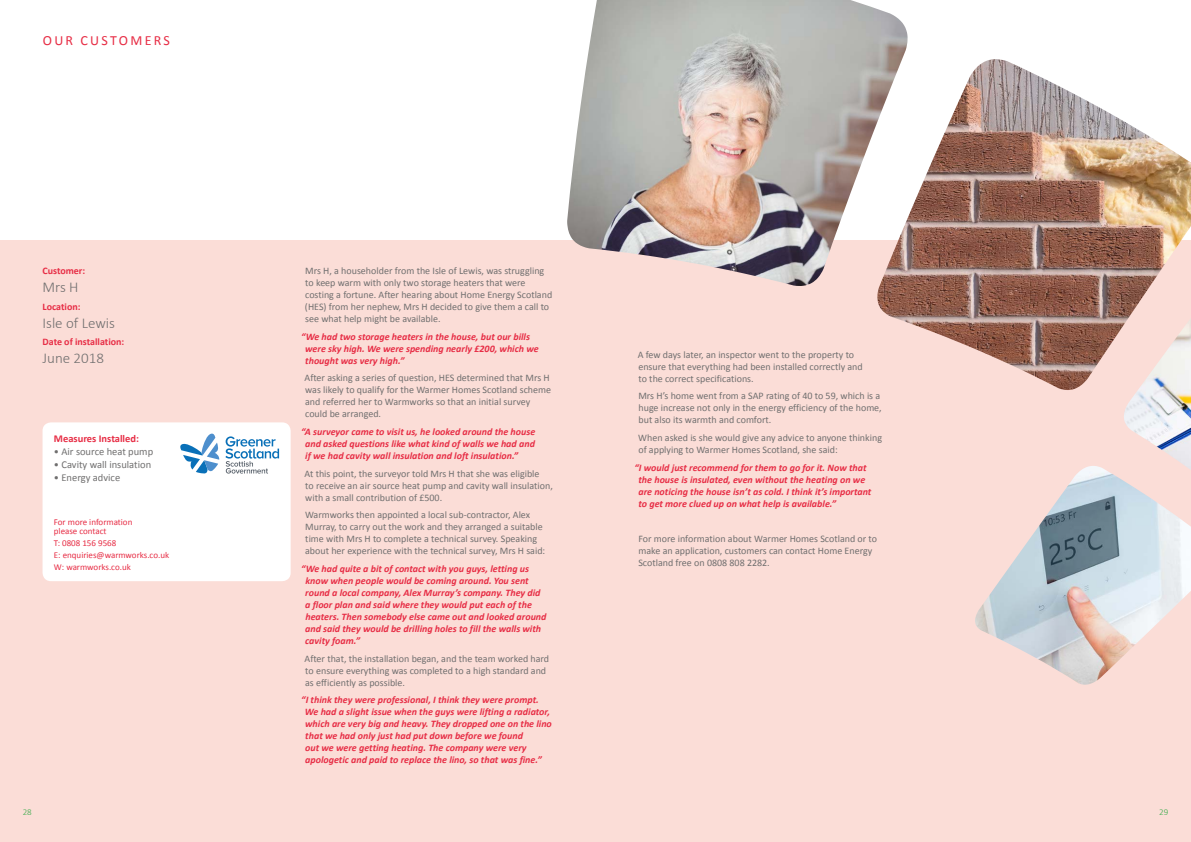
<style>
.page{position:relative;width:1191px;height:842px;background:#fff}
.page>*{position:absolute;margin:0;border:0;box-sizing:border-box;transform-origin:0 0}
.t1{font:300 15px "Calibri";color:#706f6f}
.t2{font:14px "Calibri";letter-spacing:.165em;color:#e72d45}
.t3{font:10.5px "Calibri";color:#706f6f}
.t4{font:700 10.5px "Calibri";color:#e72d45}
.t5{font:10px/12px "Calibri";color:#706f6f}
.t6{font:italic 700 10px/12px "Calibri";color:#e72d45}
.t7{font:700 10px "Calibri";color:#e72d45}
.t8{font:9px/11.8px "Calibri";color:#e72d45}
.t9{font:300 9px "Calibri";color:#37ab49}
</style>
<div class="page">
<div style="left:0;top:241px;width:1191px;height:601px;background:#fbddd7"></div>
<img style="left:975px;top:466px;width:216px;height:219px">
<img style="left:877px;top:59px;width:314px;height:331px">
<img style="left:567px;top:0;width:340px;height:286px">
<img style="left:1123px;top:318px;width:68px;height:152px">
<div style="left:43px;top:422px;width:248px;height:159px;background:#fff;border-radius:9px"></div>
<svg style="left:225px;top:436px;width:54px;height:38px"></svg>
<svg style="left:180px;top:434px;width:39px;height:40px"></svg>
<h2 class="t2" style="left:43px;top:31px;width:129px">OUR CUSTOMERS</h2>
<p class="t7" style="left:43px;top:264px;width:44px">Customer:</p>
<h1 class="t1" style="left:43px;top:278px;width:38px">Mrs H</h1>
<p class="t7" style="left:43px;top:300px;width:40px">Location:</p>
<h1 class="t1" style="left:43px;top:313px;width:74px">Isle of Lewis</h1>
<p class="t7" style="left:43px;top:336px;width:83px">Date of installation:</p>
<h1 class="t1" style="left:43px;top:349px;width:63px">June 2018</h1>
<p class="t4" style="left:54px;top:431px;width:87px">Measures Installed:</p>
<p class="t3" style="left:54px;top:444px;width:101px">• Air source heat pump</p>
<p class="t3" style="left:54px;top:457px;width:99px">• Cavity wall insulation</p>
<p class="t3" style="left:54px;top:470px;width:68px">• Energy advice</p>
<p class="t8" style="left:54px;top:518px;width:80px;line-height:9px">For more information please contact</p>
<p class="t8" style="left:54px;top:537px;width:117px">T: 0808 156 9568<br>E: enquiries@warmworks.co.uk<br>W: warmworks.co.uk</p>
<p class="t5" style="left:305px;top:265px;width:249px">Mrs H, a householder from the Isle of Lewis, was struggling to keep warm with only two storage heaters that were costing a fortune. After hearing about Home Energy Scotland (HES) from her nephew, Mrs H decided to give them a call to see what help might be available.</p>
<p class="t6" style="left:305px;top:330px;width:235px;text-indent:-4px">“We had two storage heaters in the house, but our bills were sky high. We were spending nearly £200, which we thought was very high.”</p>
<p class="t5" style="left:304px;top:372px;width:248px">After asking a series of question, HES determined that Mrs H was likely to qualify for the Warmer Homes Scotland scheme and referred her to Warmworks so that an initial survey could be arranged.</p>
<p class="t6" style="left:305px;top:426px;width:232px;text-align:justify;text-indent:-4px">“A surveyor came to visit us, he looked around the house and asked questions like what kind of walls we had and if we had cavity wall insulation and loft insulation.”</p>
<p class="t5" style="left:304px;top:467px;width:250px">At this point, the surveyor told Mrs H that she was eligible<br>to receive an air source heat pump and cavity wall insulation, with a small contribution of £500.</p>
<p class="t5" style="left:305px;top:509px;width:242px">Warmworks then appointed a local sub-contractor, Alex Murray, to carry out the work and they arranged a suitable time with Mrs H to complete a technical survey. Speaking about her experience with the technical survey, Mrs H said:</p>
<p class="t6" style="left:305px;top:563px;width:243px;text-indent:-4px">“We had quite a bit of contact with you guys, letting us know when people would be coming around. You sent round a local company, Alex Murray’s company. They did a floor plan and said where they would put each of the heaters. Then somebody else came out and looked around and said they would be drilling holes to fill the walls with cavity foam.”</p>
<p class="t5" style="left:304px;top:652px;width:246px">After that, the installation began, and the team worked hard to ensure everything was completed to a high standard and as efficiently as possible.</p>
<p class="t6" style="left:305px;top:694px;width:249px;text-indent:-3px">“I think they were professional, I think they were prompt.<br>We had a slight issue when the guys were lifting a radiator, which are very big and heavy. They dropped one on the lino that we had only just had put down before we found<br>out we were getting heating. The company were very apologetic and paid to replace the lino, so that was fine.”</p>
<p class="t5" style="left:638px;top:348px;width:226px">A few days later, an inspector went to the property to ensure that everything had been installed correctly and to the correct specifications.</p>
<p class="t5" style="left:638px;top:390px;width:245px">Mrs H’s home went from a SAP rating of 40 to 59, which is a huge increase not only in the energy efficiency of the home, but also its warmth and comfort.</p>
<p class="t5" style="left:638px;top:432px;width:245px">When asked is she would give any advice to anyone thinking of applying to Warmer Homes Scotland, she said:</p>
<p class="t6" style="left:638px;top:461px;width:234px;text-indent:-4px">“I would just recommend for them to go for it. Now that the house is insulated, even without the heating on we are noticing the house isn’t as cold. I think it’s important to get more clued up on what help is available.”</p>
<p class="t5" style="left:638px;top:533px;width:240px">For more information about Warmer Homes Scotland or to make an application, customers can contact Home Energy<br>Scotland free on 0808 808 2282.</p>
<p class="t9" style="left:23px;top:806px;width:11px">28</p>
<p class="t9" style="left:1159px;top:806px;width:11px">29</p>
</div>
